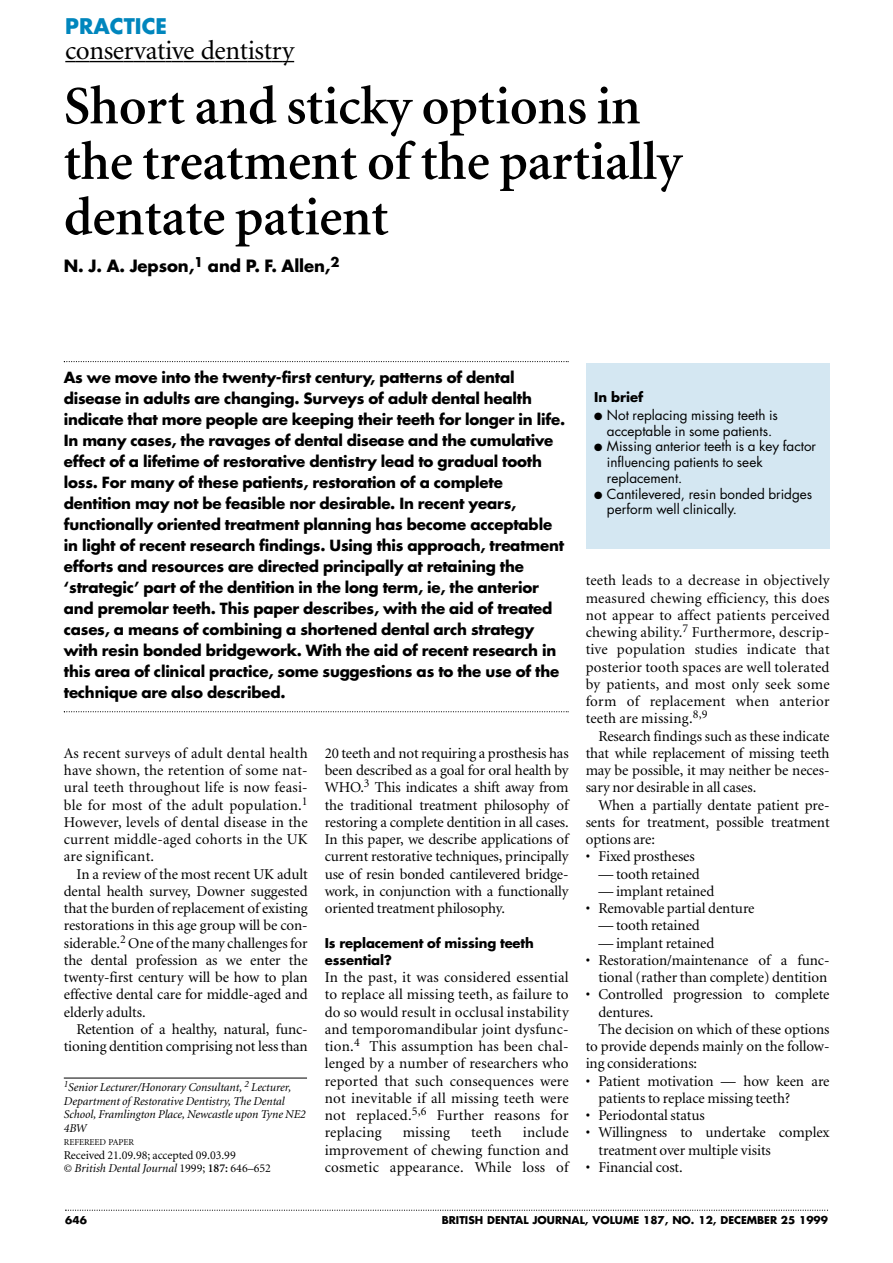
<style>
.page{position:relative;width:893px;height:1263px;background:#fff}
.page>*{position:absolute;margin:0;border:0;box-sizing:border-box;transform-origin:0 0}
.t1{font:600 54px/55.5px "Minion";letter-spacing:-.005em;color:#000}
.t2{font:27px "Minion";letter-spacing:-.015em;color:#000}
.t3{font:700 21px "Futura";color:#0086bd}
.t4{font:700 16.5px "Futura";letter-spacing:-.005em;color:#000}
.t5{font:15px/17.2px "Minion";letter-spacing:-.005em;color:#000;text-align:justify}
.t6{font:700 15px/21px "Futura";letter-spacing:-.015em;color:#000}
.t7{font:15px "Minion";letter-spacing:.015em;color:#000}
.t8{font:13.5px/15.8px "Futura";color:#000}
.t9{font:700 13.2px/17.2px "Futura";letter-spacing:-.005em;color:#000}
.t10{font:italic 12px/13.5px "Minion";letter-spacing:-.005em;color:#000}
.t11{font:12px/13.5px "Minion";letter-spacing:-.005em;color:#000}
.t12{font:700 10.5px "Futura";color:#000}
.t13{font:9px "Minion";color:#000}
.s1{font-style:italic}
.s2{font-weight:600}
</style>
<div class="page">
<svg style="left:65px;top:1210px;width:763px;height:1px"></svg>
<svg style="left:65px;top:61px;width:24px;height:1px"></svg>
<hr style="left:89px;top:61px;width:35px;height:1px;background:#000">
<svg style="left:124px;top:61px;width:59px;height:1px"></svg>
<hr style="left:183px;top:61px;width:31px;height:1px;background:#000">
<svg style="left:214px;top:61px;width:80px;height:1px"></svg>
<hr style="left:64px;top:1078px;width:243px;height:1px;background:#000">
<svg style="left:64px;top:361px;width:504px;height:1px"></svg>
<svg style="left:64px;top:711px;width:504px;height:1px"></svg>
<div style="left:585px;top:364px;width:244px;height:185px;background:#d4e7f2"></div>
<h3 class="t3" style="left:65px;top:17px;width:103px">PRACTICE</h3>
<h2 class="t2" style="left:65px;top:40px;width:230px">conservative dentistry</h2>
<h1 class="t1" style="left:64px;top:83px;width:620px">Short and sticky options in the treatment of the partially dentate patient</h1>
<p class="t4" style="left:64px;top:259px;width:277px">N. J. A. Jepson,<sup>1</sup> and P. F. Allen,<sup>2</sup></p>
<p class="t6" style="left:64px;top:369px;width:503px">As we move into the twenty-first century, patterns of dental disease in adults are changing. Surveys of adult dental health indicate that more people are keeping their teeth for longer in life.<br>In many cases, the ravages of dental disease and the cumulative effect of a lifetime of restorative dentistry lead to gradual tooth loss. For many of these patients, restoration of a complete dentition may not be feasible nor desirable. In recent years, functionally oriented treatment planning has become acceptable in light of recent research findings. Using this approach, treatment efforts and resources are directed principally at retaining the ‘strategic’ part of the dentition in the long term, ie, the anterior and premolar teeth. This paper describes, with the aid of treated cases, a means of combining a shortened dental arch strategy with resin bonded bridgework. With the aid of recent research in this area of clinical practice, some suggestions as to the use of the technique are also described.</p>
<p class="t5" style="left:64px;top:746px;width:245px">As recent surveys of adult dental health have shown, the retention of some nat&shy;ural teeth throughout life is now feasi&shy;ble for most of the adult population.<sup>1<br></sup>However, levels of dental disease in the current middle-aged cohorts in the UK are significant.</p>
<p class="t5" style="left:64px;top:866px;width:245px;text-indent:13px">In a review of the most recent UK adult dental health survey, Downer suggested that the burden of replacement of existing restorations in this age group will be con&shy;siderable.<sup>2</sup> One of the many challenges for the dental profession as we enter the twenty-first century will be how to plan effective dental care for middle-aged and elderly adults.</p>
<p class="t5" style="left:64px;top:1022px;width:245px;text-align:right">Retention of a healthy, natural, func&shy;tioning dentition comprising not less than</p>
<p class="t10" style="left:64px;top:1081px;width:244px"><sup>1</sup>Senior Lecturer/Honorary Consultant, <sup>2</sup> Lecturer, Department of Restorative Dentistry, The Dental School, Framlington Place, Newcastle upon Tyne NE2<br>4BW</p>
<p class="t13" style="left:64px;top:1139px;width:72px">REFEREED PAPER</p>
<p class="t11" style="left:64px;top:1149px;width:209px">Received 21.09.98; accepted 09.03.99<br>© <span class="s1">British Dental Journal</span> 1999; <span class="s2">187:</span> 646–652</p>
<p class="t5" style="left:325px;top:746px;width:245px">20 teeth and not requiring a prosthesis has been described as a goal for oral health by WHO.<sup>3</sup> This indicates a shift away from the traditional treatment philosophy of restoring a complete dentition in all cases.<br>In this paper, we describe applications of current restorative techniques, principally use of resin bonded cantilevered bridge&shy;work, in conjunction with a functionally oriented treatment philosophy.</p>
<p class="t9" style="left:325px;top:935px;width:211px">Is replacement of missing teeth essential?</p>
<p class="t5" style="left:325px;top:970px;width:245px">In the past, it was considered essential to replace all missing teeth, as failure to do so would result in occlusal instability and temporomandibular joint dysfunc&shy;tion.<sup>4</sup> This assumption has been chal&shy;lenged by a number of researchers who reported that such consequences were not inevitable if all missing teeth were not replaced.<sup>5,6</sup> Further reasons for replacing</p>
<p class="t5" style="left:325px;top:1125px;width:245px;text-indent:198px">include improvement of chewing function and cosmetic appearance. While loss of</p>
<p class="t7" style="left:402px;top:1127px;width:49px">missing</p>
<p class="t5" style="left:471px;top:1125px;width:32px">teeth</p>
<p class="t9" style="left:594px;top:389px;width:50px">In brief</p>
<p class="t8" style="left:594px;top:408px;width:185px;text-align:center">● Not replacing missing teeth is acceptable in some patients.</p>
<p class="t8" style="left:607px;top:440px;width:211px;text-indent:-13px">● Missing anterior teeth is a key factor influencing patients to seek replacement.</p>
<p class="t8" style="left:607px;top:487px;width:207px;text-indent:-13px">● Cantilevered, resin bonded bridges perform well clinically.</p>
<p class="t5" style="left:585px;top:573px;width:245px">teeth leads to a decrease in objectively measured chewing efficiency, this does not appear to affect patients perceived chewing ability.<sup>7</sup> Furthermore, descrip&shy;tive population studies indicate that posterior tooth spaces are well tolerated by patients, and most only seek some form of replacement when anterior teeth are missing.<sup>8,9</sup></p>
<p class="t5" style="left:585px;top:728px;width:245px;text-indent:13px">Research findings such as these indicate that while replacement of missing teeth may be possible, it may neither be neces&shy;sary nor desirable in all cases.</p>
<p class="t5" style="left:585px;top:797px;width:245px;text-indent:13px">When a partially dentate patient pre&shy;sents for treatment, possible treatment options are:</p>
<p class="t5" style="left:585px;top:849px;width:111px">• Fixed prostheses</p>
<p class="t5" style="left:598px;top:866px;width:103px">— tooth retained</p>
<p class="t5" style="left:598px;top:884px;width:117px">— implant retained</p>
<p class="t5" style="left:585px;top:901px;width:170px">• Removable partial denture</p>
<p class="t5" style="left:598px;top:918px;width:103px">— tooth retained</p>
<p class="t5" style="left:598px;top:935px;width:117px">— implant retained</p>
<p class="t5" style="left:585px;top:953px;width:245px;text-align:right">• Restoration/maintenance of a func&shy;tional (rather than complete) dentition</p>
<p class="t5" style="left:585px;top:987px;width:245px">• Controlled progression to complete</p>
<p class="t5" style="left:598px;top:1004px;width:57px">dentures.</p>
<p class="t5" style="left:598px;top:1022px;width:233px">The decision on which of these options</p>
<p class="t5" style="left:585px;top:1039px;width:245px">to provide depends mainly on the follow-</p>
<p class="t5" style="left:585px;top:1056px;width:113px">ing considerations:</p>
<p class="t5" style="left:598px;top:1073px;width:233px;text-indent:-13px">• Patient motivation — how keen are patients to replace missing teeth?</p>
<p class="t5" style="left:585px;top:1108px;width:120px">• Periodontal status</p>
<p class="t5" style="left:598px;top:1125px;width:233px;text-indent:-13px">• Willingness to undertake complex treatment over multiple visits</p>
<p class="t5" style="left:585px;top:1160px;width:99px">• Financial cost.</p>
<p class="t12" style="left:65px;top:1215px;width:23px">646</p>
<p class="t12" style="left:441px;top:1215px;width:388px">BRITISH DENTAL JOURNAL, VOLUME 187, NO. 12, DECEMBER 25 1999</p>
</div>
